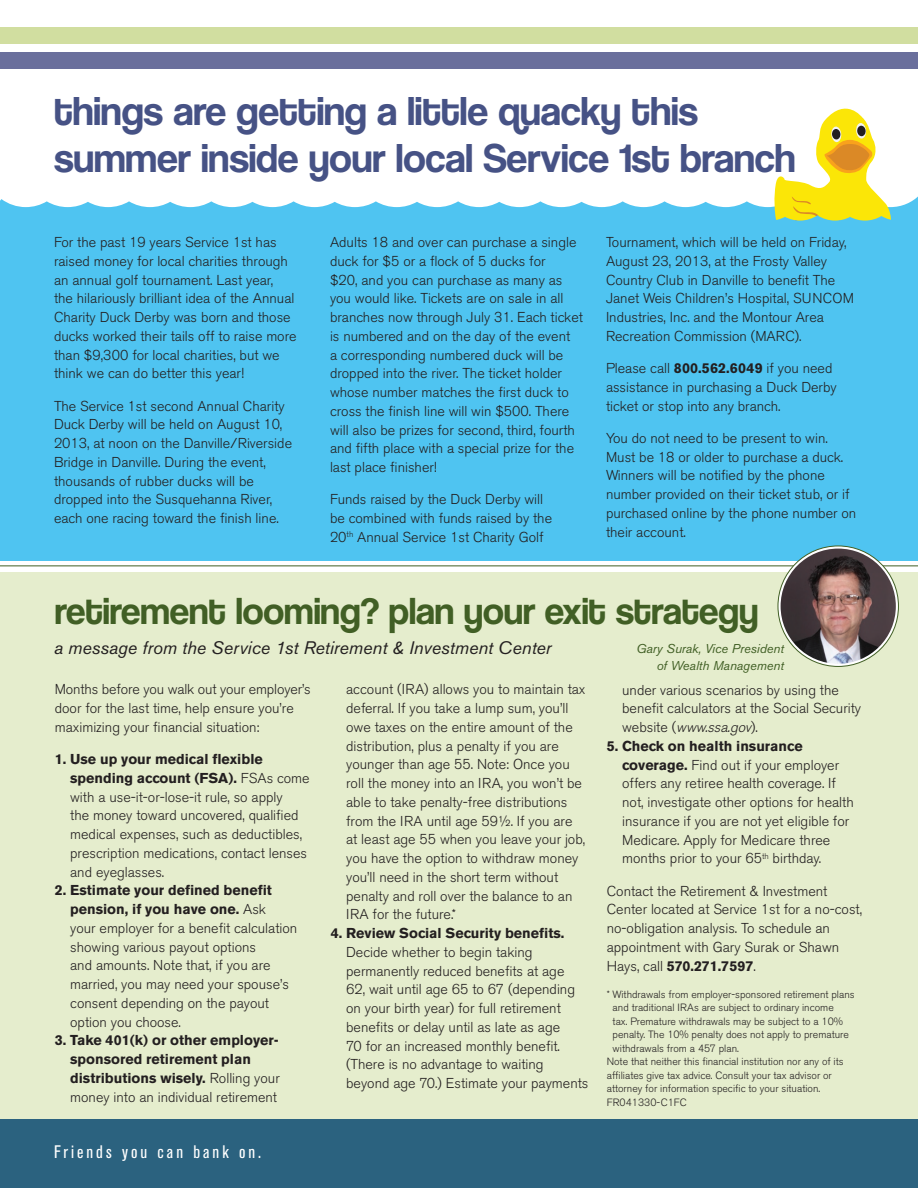
<style>
.page{position:relative;width:918px;height:1188px;background:#fff}
.page>*{position:absolute;margin:0;border:0;box-sizing:border-box;transform-origin:0 0}
.HEADLINE{font:45px/46.5px "Coolvetica";color:#465285}
.HEADLINE-2{font:42px "Coolvetica";color:#415f25}
.KICKER{font:italic 18px "Akzidenz Grotesk BE";color:#231f20}
.t1{font:condensed 18px "Akzidenz Grotesk BE";letter-spacing:.17em;color:#fff}
.BODY{font:300 14.25px/18.8px "Akzidenz Grotesk BE";color:#231f20}
.BULLET{font:300 14.25px/18.8px "Akzidenz Grotesk BE";color:#231f20}
.BULLET-2{font:700 14.25px/18.8px "Akzidenz Grotesk BE";color:#231f20}
.t2{font:italic 12.75px/16.5px "Akzidenz Grotesk BE";color:#415f25;text-align:right}
.FOOTNOTE{font:300 10.5px/13.5px "Akzidenz Grotesk BE";color:#231f20}
.s1{font-weight:700}
.s2{font-weight:300}
.s3{font-style:italic}
</style>
<div class="page">
<div style="left:0;top:199px;width:918px;height:362px;background:#4fc4f1"></div>
<svg style="left:739px;top:108px;width:179px;height:166px"></svg>
<hr style="left:0;top:566px;width:918px;height:1px;background:#415f25">
<div style="left:0;top:572px;width:918px;height:562px;background:#e5edcd"></div>
<div style="left:0;top:28px;width:918px;height:16px;background:#d1dea0"></div>
<div style="left:0;top:53px;width:918px;height:16px;background:#6a6f9c"></div>
<div style="left:0;top:1120px;width:918px;height:68px;background:#2b627f"></div>
<svg style="left:778px;top:546px;width:120px;height:120px"></svg>
<img style="left:781px;top:549px;width:115px;height:115px;border-radius:58px">
<p class="HEADLINE" style="left:54px;top:91px;width:743px">things are getting a little quacky this summer inside your local Service 1st branch</p>
<p class="BODY" style="left:54px;top:233px;width:244px">For the past 19 years Service 1st has raised money for local charities through an annual golf tournament. Last year,<br>the hilariously brilliant idea of the Annual Charity Duck Derby was born and those ducks worked their tails off to raise more than $9,300 for local charities, but we think we can do better this year!</p>
<p class="BODY" style="left:54px;top:397px;width:240px">The Service 1st second Annual Charity Duck Derby will be held on August 10, 2013, at noon on the Danville/Riverside Bridge in Danville. During the event, thousands of rubber ducks will be dropped into the Susquehanna River, each one racing toward the finish line.</p>
<p class="BODY" style="left:330px;top:233px;width:255px">Adults 18 and over can purchase a single duck for $5 or a flock of 5 ducks for<br>$20, and you can purchase as many as you would like. Tickets are on sale in all branches now through July 31. Each ticket is numbered and on the day of the event<br>a corresponding numbered duck will be dropped into the river. The ticket holder whose number matches the first duck to cross the finish line will win $500. There will also be prizes for second, third, fourth and fifth place with a special prize for the last place finisher!</p>
<p class="BODY" style="left:330px;top:490px;width:224px">Funds raised by the Duck Derby will be combined with funds raised by the<br>20<sup>th</sup> Annual Service 1st Charity Golf</p>
<p class="BODY" style="left:606px;top:233px;width:250px">Tournament, which will be held on Friday, August 23, 2013, at the Frosty Valley Country Club in Danville to benefit The Janet Weis Children’s Hospital, SUNCOM Industries, Inc. and the Montour Area Recreation Commission (MARC).</p>
<p class="BODY" style="left:606px;top:359px;width:232px">Please call <span class="s1">800.562.6049</span> if you need assistance in purchasing a Duck Derby ticket or stop into any branch.</p>
<p class="BODY" style="left:606px;top:429px;width:252px">You do not need to be present to win.<br>Must be 18 or older to purchase a duck.<br>Winners will be notified by the phone number provided on their ticket stub, or if purchased online by the phone number on their account.</p>
<p class="HEADLINE-2" style="left:55px;top:592px;width:705px">retirement looming? plan your exit strategy</p>
<p class="KICKER" style="left:54px;top:636px;width:499px">a message from the Service 1st Retirement &amp; Investment Center</p>
<p class="BODY" style="left:55px;top:680px;width:258px">Months before you walk out your employer’s door for the last time, help ensure you’re maximizing your financial situation:</p>
<p class="BULLET" style="left:70px;top:750px;width:241px;text-indent:-15px"><span class="s1">1. Use up your medical flexible spending account (FSA).</span> FSAs come with a use-it-or-lose-it rule, so apply<br>the money toward uncovered, qualified medical expenses, such as deductibles, prescription medications, contact lenses and eyeglasses.</p>
<p class="BULLET" style="left:70px;top:881px;width:229px;text-indent:-15px"><span class="s1">2. Estimate your defined benefit pension, if you have one.</span> Ask<br>your employer for a benefit calculation showing various payout options<br>and amounts. Note that, if you are married, you may need your spouse’s consent depending on the payout option you choose.</p>
<p class="BULLET-2" style="left:70px;top:1031px;width:211px;text-indent:-15px">3. Take 401(k) or other employer&shy;sponsored retirement plan distributions wisely. <span class="s2">Rolling your money into an individual retirement</span></p>
<p class="t1" style="left:54px;top:1142px;width:209px">Friends you can bank on.</p>
<p class="BULLET" style="left:346px;top:680px;width:241px">account (IRA) allows you to maintain tax deferral. If you take a lump sum, you’ll owe taxes on the entire amount of the distribution, plus a penalty if you are younger than age 55. Note: Once you roll the money into an IRA, you won’t be able to take penalty-free distributions from the IRA until age 59½. If you are at least age 55 when you leave your job, you have the option to withdraw money you’ll need in the short term without penalty and roll over the balance to an IRA for the future.*</p>
<p class="BULLET" style="left:346px;top:924px;width:244px;text-indent:-15px"><span class="s1">4. Review Social Security benefits.<br></span>Decide whether to begin taking permanently reduced benefits at age<br>62, wait until age 65 to 67 (depending on your birth year) for full retirement benefits or delay until as late as age<br>70 for an increased monthly benefit. (There is no advantage to waiting beyond age 70.) Estimate your payments</p>
<p class="t2" style="left:636px;top:641px;width:149px">Gary Surak, Vice President of Wealth Management</p>
<p class="BULLET" style="left:622px;top:681px;width:241px">under various scenarios by using the benefit calculators at the Social Security w e b s i t e (<span class="s3">www.ssa.gov</span>) .</p>
<p class="BODY" style="left:622px;top:737px;width:233px;text-indent:-15px"><span class="s1">5. Check on health insurance coverage.</span> Find out if your employer offers any retiree health coverage. If not, investigate other options for health insurance if you are not yet eligible for Medicare. Apply for Medicare three months prior to your 65<sup>th</sup> birthday.</p>
<p class="BODY" style="left:607px;top:882px;width:257px">Contact the Retirement &amp; Investment Center located at Service 1st for a no-cost, no-obligation analysis. To schedule an appointment with Gary Surak or Shawn Hays, call <span class="s1">570.271.7597</span>.</p>
<p class="FOOTNOTE" style="left:613px;top:987px;width:244px;text-indent:-6px">* Withdrawals from employer-sponsored retirement plans and traditional IRAs are subject to ordinary income<br>tax. Premature withdrawals may be subject to a 10% penalty. The 10% penalty does not apply to premature withdrawals from a 457 plan.</p>
<p class="FOOTNOTE" style="left:607px;top:1055px;width:238px">Note that neither this financial institution nor any of its affiliates give tax advice. Consult your tax advisor or attorney for information specific to your situation.</p>
<p class="FOOTNOTE" style="left:607px;top:1095px;width:82px">FR041330-C1FC</p>
</div>
